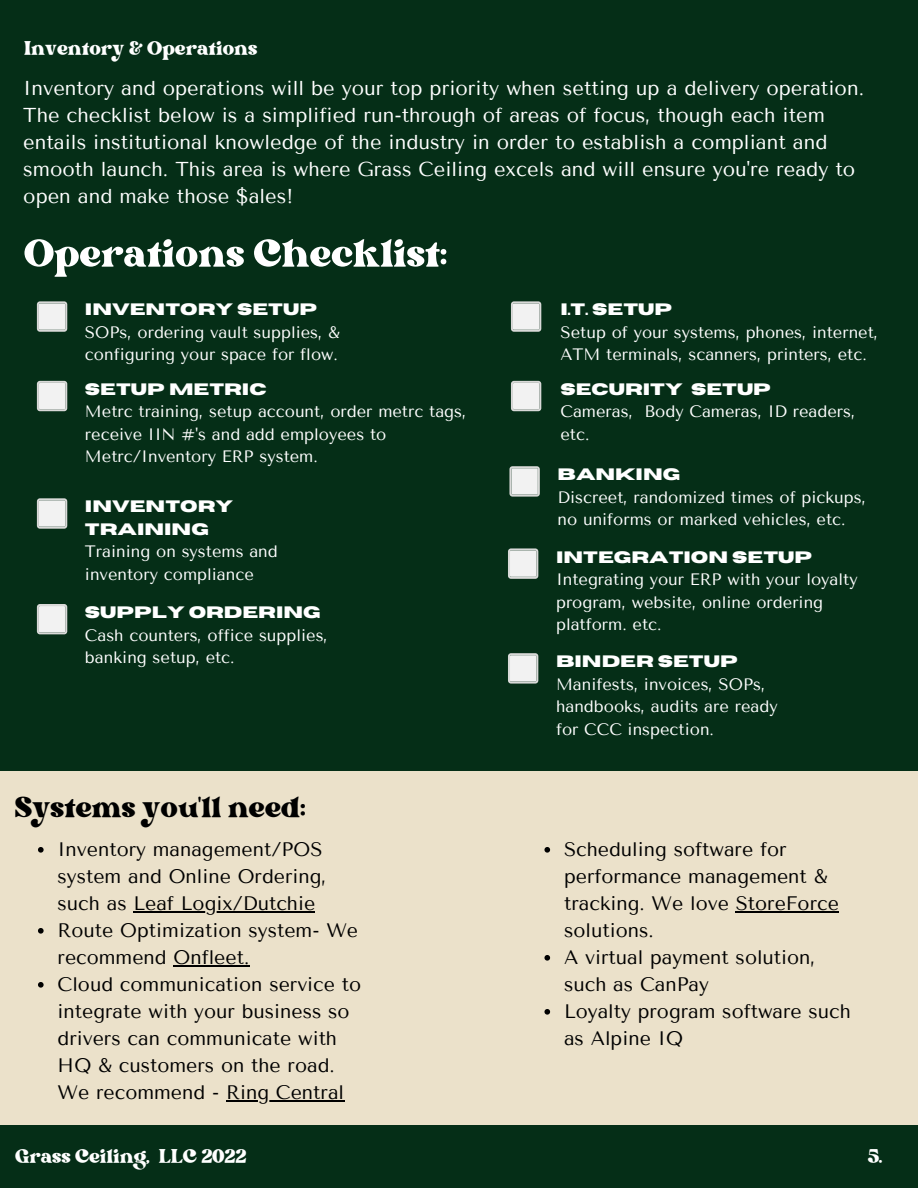
<style>
.page{position:relative;width:918px;height:1188px;background:#052e17}
.page>*{position:absolute;margin:0;border:0;box-sizing:border-box;transform-origin:0 0}
.t1{font:54px "Bright";color:#fff}
.t2{font:40.5px "Bright";color:#000}
.t3{font:27px "Bright";color:#fff}
.t4{font:20.1px/27px "Tenor Sans";color:#fff}
.t5{font:19.5px/27px "Tenor Sans";color:#000}
.t6{font:16.5px/22.5px "Tenor Sans";color:#fff}
.t7{font:700 16.5px/22.5px "Horizon";color:#fff}
</style>
<div class="page">
<div style="left:0;top:772px;width:918px;height:353px;background:#ebe1ca"></div>
<svg style="left:37px;top:301px;width:30px;height:31px"></svg>
<svg style="left:508px;top:653px;width:30px;height:31px"></svg>
<svg style="left:37px;top:381px;width:30px;height:30px"></svg>
<svg style="left:37px;top:498px;width:30px;height:31px"></svg>
<svg style="left:37px;top:604px;width:30px;height:30px"></svg>
<svg style="left:511px;top:301px;width:30px;height:31px"></svg>
<svg style="left:511px;top:381px;width:30px;height:30px"></svg>
<svg style="left:509px;top:466px;width:31px;height:31px"></svg>
<svg style="left:38px;top:847px;width:6px;height:6px"></svg>
<hr style="left:134px;top:911px;width:181px;height:1px;background:#000">
<svg style="left:38px;top:928px;width:6px;height:6px"></svg>
<hr style="left:174px;top:965px;width:70px;height:1px;background:#000">
<svg style="left:38px;top:982px;width:6px;height:6px"></svg>
<hr style="left:226px;top:1100px;width:118px;height:1px;background:#000">
<svg style="left:544px;top:847px;width:6px;height:6px"></svg>
<hr style="left:736px;top:911px;width:103px;height:1px;background:#000">
<svg style="left:544px;top:955px;width:6px;height:6px"></svg>
<svg style="left:544px;top:1009px;width:6px;height:6px"></svg>
<svg style="left:508px;top:548px;width:30px;height:31px"></svg>
<h4 class="t3" style="left:24px;top:37px;width:235px">Inventory &amp; Operations</h4>
<h1 class="t4" style="left:23px;top:75px;width:842px">Inventory and operations will be your top priority when setting up a delivery operation.<br>The checklist below is a simplified run-through of areas of focus, though each item entails institutional knowledge of the industry in order to establish a compliant and smooth launch. This area is where Grass Ceiling excels and will ensure you're ready to open and make those $ales!</h1>
<p class="t1" style="left:24px;top:230px;width:425px">Operations Checklist:</p>
<p class="t7" style="left:85px;top:299px;width:234px">INVENTORY SETUP</p>
<p class="t6" style="left:85px;top:321px;width:256px">SOPs, ordering vault supplies, &amp; configuring your space for flow.</p>
<p class="t7" style="left:85px;top:378px;width:183px">SETUP METRIC</p>
<p class="t6" style="left:85px;top:401px;width:383px">Metrc training, setup account, order metrc tags, receive IIN #'s and add employees to<br>Metrc/Inventory ERP system.</p>
<p class="t7" style="left:85px;top:496px;width:150px">INVENTORY<br>TRAINING</p>
<p class="t6" style="left:85px;top:541px;width:194px">Training on systems and inventory compliance</p>
<p class="t7" style="left:85px;top:602px;width:237px">SUPPLY ORDERING</p>
<p class="t6" style="left:85px;top:624px;width:244px">Cash counters, office supplies, banking setup, etc.</p>
<p class="t7" style="left:561px;top:299px;width:113px">I.T. SETUP</p>
<p class="t6" style="left:561px;top:321px;width:319px">Setup of your systems, phones, internet,<br>ATM terminals, scanners, printers, etc.</p>
<p class="t7" style="left:561px;top:378px;width:212px">SECURITY SETUP</p>
<p class="t6" style="left:561px;top:401px;width:296px">Cameras, Body Cameras, ID readers, etc.</p>
<p class="t7" style="left:558px;top:464px;width:124px">BANKING</p>
<p class="t6" style="left:558px;top:486px;width:310px">Discreet, randomized times of pickups, no uniforms or marked vehicles, etc.</p>
<p class="t7" style="left:556px;top:546px;width:258px">INTEGRATION SETUP</p>
<h2 class="t6" style="left:556px;top:568px;width:303px">Integrating your ERP with your loyalty program, website, online ordering platform. etc.</h2>
<p class="t7" style="left:556px;top:651px;width:183px">BINDER SETUP</p>
<p class="t6" style="left:556px;top:673px;width:223px">Manifests, invoices, SOPs, handbooks, audits are ready for CCC inspection.</p>
<p class="t2" style="left:15px;top:790px;width:292px">Systems you'll need:</p>
<p class="t5" style="left:58px;top:836px;width:270px">Inventory management/POS system and Online Ordering, such as Leaf Logix/Dutchie</p>
<p class="t5" style="left:58px;top:917px;width:302px">Route Optimization system- We recommend Onfleet.</p>
<p class="t5" style="left:58px;top:971px;width:305px">Cloud communication service to integrate with your business so drivers can communicate with</p>
<p class="t5" style="left:58px;top:1052px;width:288px">HQ &amp; customers on the road.<br>We recommend - Ring Central</p>
<p class="t5" style="left:564px;top:836px;width:276px">Scheduling software for performance management &amp; tracking. We love StoreForce solutions.</p>
<p class="t5" style="left:564px;top:944px;width:253px">A virtual payment solution, such as CanPay</p>
<p class="t5" style="left:564px;top:998px;width:288px">Loyalty program software such as Alpine IQ</p>
<h3 class="t3" style="left:15px;top:1144px;width:233px">Grass Ceiling, LLC 2022</h3>
<h3 class="t3" style="left:868px;top:1144px;width:16px">5.</h3>
</div>
